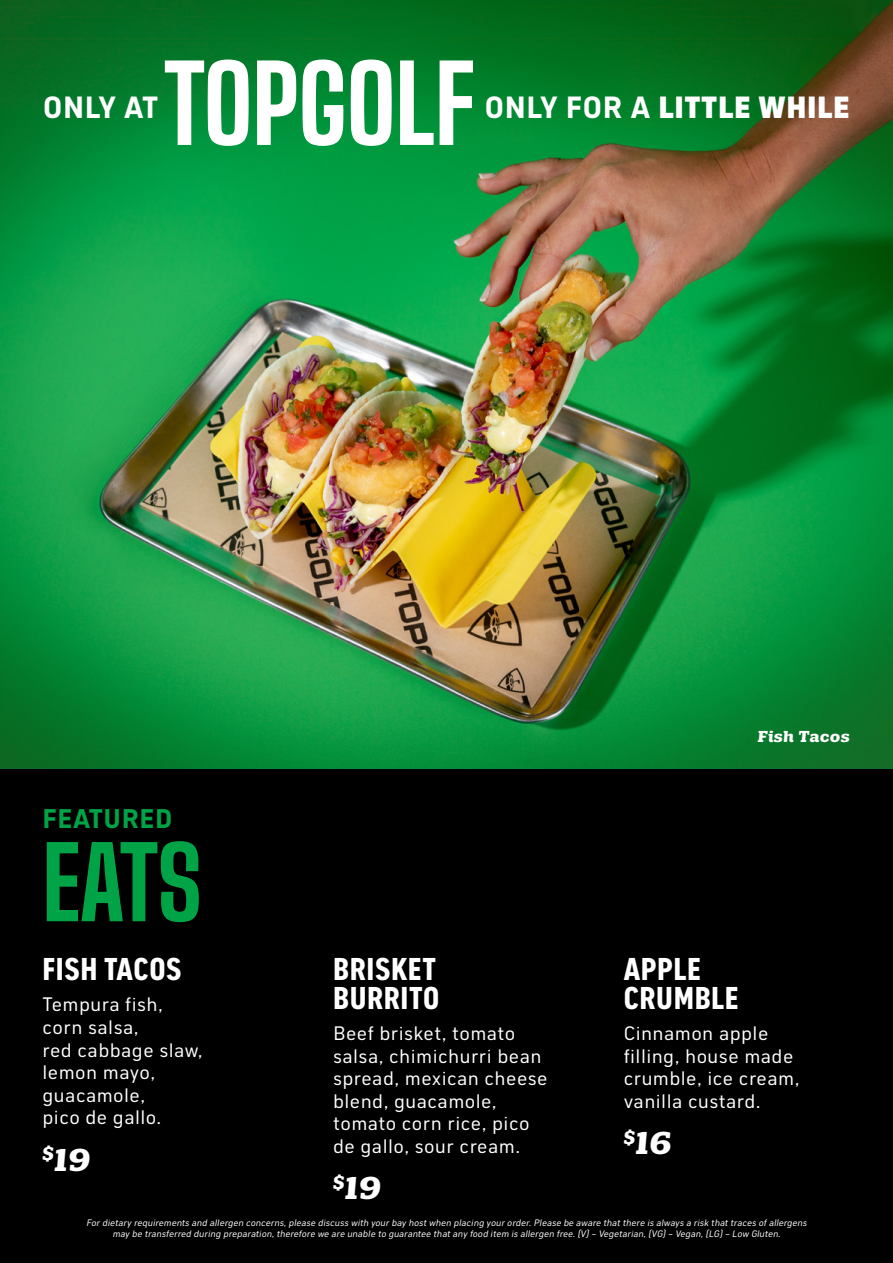
<style>
.page{position:relative;width:893px;height:1263px;background:#fff}
.page>*{position:absolute;margin:0;border:0;box-sizing:border-box;transform-origin:0 0}
.t1{font:800 105.6px "Big Shoulders Display";color:#fff}
.t2{font:800 99px "Big Shoulders Display";color:#00a345}
.t3{font:700 condensed 31.5px/28.5px "Shield Sans";letter-spacing:.02em;color:#fff}
.t4{font:italic 700 31.5px "Tee Line";color:#fff}
.t5{font:900 30.6px "Shield Sans";letter-spacing:.02em;color:#fff}
.t6{font:700 30.6px "Shield Sans";letter-spacing:-.015em;color:#fff}
.t7{font:700 27px "Shield Sans";letter-spacing:.02em;color:#00a345}
.t8{font:19.5px/22.5px "Shield Sans";letter-spacing:.02em;color:#fff}
.t9{font:italic 700 15.75px "Tee Line";letter-spacing:.015em;color:#fff}
.t10{font:italic 9.3px/11.2px "Shield Sans";color:#fff;text-align:center}
.s1{font-weight:700}
</style>
<div class="page">
<img style="left:0;top:0;width:893px;height:770px">
<div style="left:0;top:770px;width:893px;height:493px;background:#000"></div>
<h1 class="t1" style="left:164px;top:33px;width:312px">TOPGOLF</h1>
<h3 class="t6" style="left:43px;top:88px;width:117px">ONLY AT</h3>
<h3 class="t5" style="left:485px;top:88px;width:366px"><span class="s1">ONLY FOR A</span> LITTLE WHILE</h3>
<h3 class="t9" style="left:758px;top:727px;width:93px">Fish Tacos</h3>
<h3 class="t7" style="left:43px;top:802px;width:131px">FEATURED</h3>
<h2 class="t2" style="left:43px;top:816px;width:161px">EATS</h2>
<h3 class="t3" style="left:43px;top:954px;width:141px">FISH TACOS</h3>
<h3 class="t8" style="left:43px;top:993px;width:162px">Tempura fish, corn salsa,<br>red cabbage slaw, lemon mayo, guacamole,<br>pico de gallo.</h3>
<h3 class="t4" style="left:43px;top:1142px;width:49px"><sup>$</sup>19</h3>
<h3 class="t3" style="left:333px;top:954px;width:108px">BRISKET<br>BURRITO</h3>
<h3 class="t8" style="left:333px;top:1022px;width:216px">Beef brisket, tomato salsa, chimichurri bean spread, mexican cheese blend, guacamole, tomato corn rice, pico de gallo, sour cream.</h3>
<h3 class="t4" style="left:333px;top:1170px;width:49px"><sup>$</sup>19</h3>
<h3 class="t3" style="left:624px;top:954px;width:117px">APPLE<br>CRUMBLE</h3>
<h3 class="t8" style="left:624px;top:1022px;width:177px">Cinnamon apple filling, house made crumble, ice cream, vanilla custard.</h3>
<h3 class="t4" style="left:624px;top:1125px;width:49px"><sup>$</sup>16</h3>
<p class="t10" style="left:86px;top:1217px;width:724px">For dietary requirements and allergen concerns,please discuss with your bay hostwhen placing your order.Please be aware thatthere is always a risk thattraces ofallergens may be transferred during preparation,therefore we are unable to guarantee thatany food item is allergen free.(V)– Vegetarian,(VG)– Vegan,(LG)– Low Gluten.</p>
</div>
